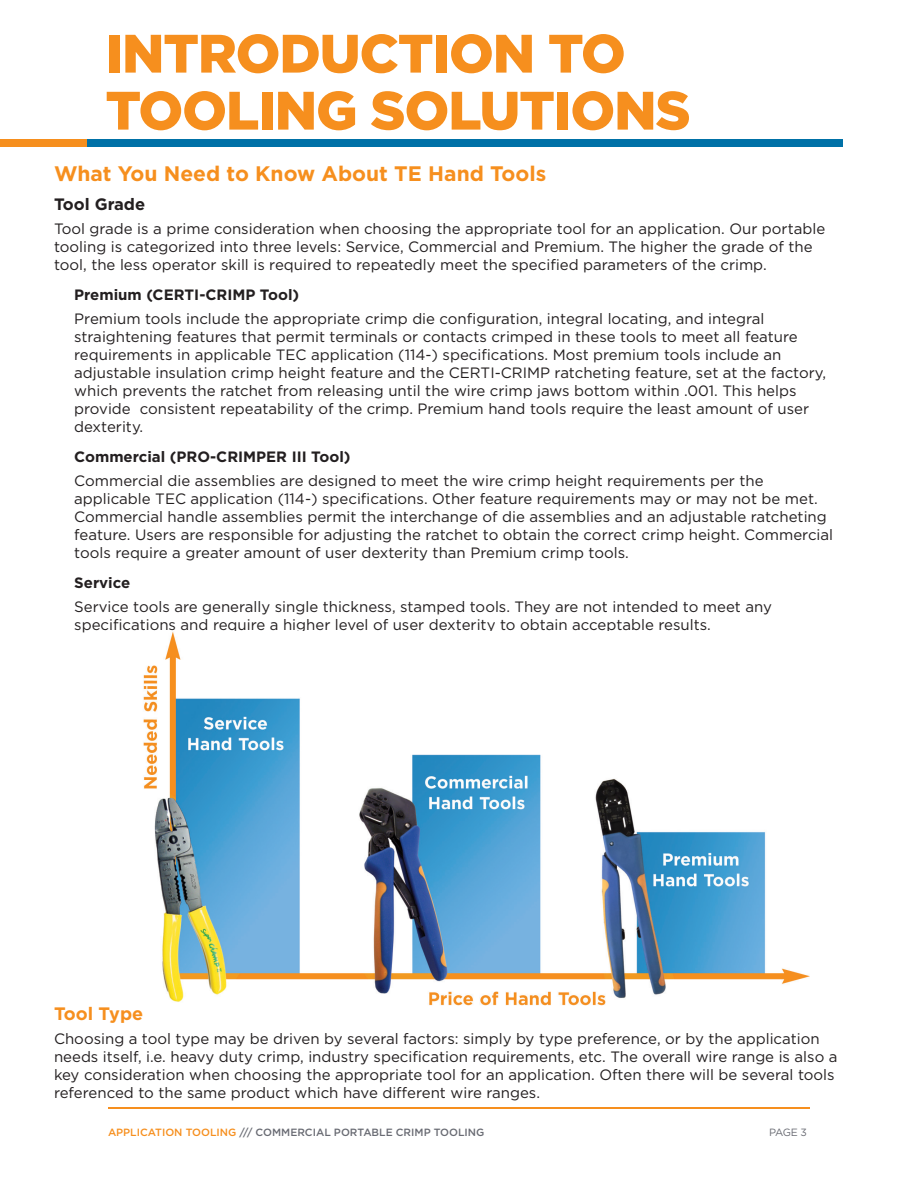
<style>
.page{position:relative;width:918px;height:1188px;background:#fff}
.page>*{position:absolute;margin:0;border:0;box-sizing:border-box;transform-origin:0 0}
.PS_Headline{font:900 54px "Gotham";letter-spacing:-.02em;color:#f68f1e}
.Instructional_copy{font:700 21px "Gotham";color:#f68f1e}
.Instructional_copy-2{font:700 18px "Gotham";color:#f68f1e}
.Instructional_copy-3{font:700 16.5px "Gotham";color:#231f20}
.Instructional_copy-4{font:15px/18px "Gotham";color:#231f20}
.Instructional_copy-5{font:700 15px "Gotham";color:#231f20}
.t1{font:500 10.5px "Gotham";color:#696b73}
.t2{font:10.5px "Gotham";color:#696b73}
.s1{color:#f68f1e}
</style>
<div class="page">
<hr style="left:108px;top:1107px;width:702px;height:1px;background:#f68f1e">
<img style="left:143px;top:632px;width:667px;height:374px">
<div style="left:87px;top:139px;width:756px;height:7px;background:#0071a7"></div>
<div style="left:0;top:139px;width:87px;height:7px;background:#f68f1e"></div>
<p class="PS_Headline" style="left:105px;top:16px;width:522px">INTRODUCTION TO</p>
<p class="PS_Headline" style="left:105px;top:73px;width:587px">TOOLING SOLUTIONS</p>
<p class="Instructional_copy" style="left:54px;top:159px;width:494px">What You Need to Know About TE Hand Tools</p>
<p class="Instructional_copy-3" style="left:54px;top:193px;width:93px">Tool Grade</p>
<p class="Instructional_copy-4" style="left:54px;top:219px;width:773px">Tool grade is a prime consideration when choosing the appropriate tool for an application. Our portable tooling is categorized into three levels: Service, Commercial and Premium. The higher the grade of the tool, the less operator skill is required to repeatedly meet the specified parameters of the crimp.</p>
<p class="Instructional_copy-5" style="left:74px;top:285px;width:226px">Premium (CERTI-CRIMP Tool)</p>
<p class="Instructional_copy-4" style="left:74px;top:309px;width:753px">Premium tools include the appropriate crimp die configuration, integral locating, and integral straightening features that permit terminals or contacts crimped in these tools to meet all feature requirements in applicable TEC application (114-) specifications. Most premium tools include an adjustable insulation crimp height feature and the CERTI-CRIMP ratcheting feature, set at the factory, which prevents the ratchet from releasing until the wire crimp jaws bottom within .001. This helps provide consistent repeatability of the crimp. Premium hand tools require the least amount of user dexterity.</p>
<p class="Instructional_copy-5" style="left:74px;top:447px;width:278px">Commercial (PRO-CRIMPER III Tool)</p>
<p class="Instructional_copy-4" style="left:74px;top:471px;width:760px">Commercial die assemblies are designed to meet the wire crimp height requirements per the applicable TEC application (114-) specifications. Other feature requirements may or may not be met.<br>Commercial handle assemblies permit the interchange of die assemblies and an adjustable ratcheting feature. Users are responsible for adjusting the ratchet to obtain the correct crimp height. Commercial tools require a greater amount of user dexterity than Premium crimp tools.</p>
<p class="Instructional_copy-5" style="left:74px;top:573px;width:58px">Service</p>
<p class="Instructional_copy-4" style="left:74px;top:597px;width:699px">Service tools are generally single thickness, stamped tools. They are not intended to meet any</p>
<p class="Instructional_copy-4" style="left:74px;top:615px;width:638px">specifications and require a higher level of user dexterity to obtain acceptable results.</p>
<p class="Instructional_copy-2" style="left:54px;top:1002px;width:91px">Tool Type</p>
<p class="Instructional_copy-4" style="left:54px;top:1029px;width:785px">Choosing a tool type may be driven by several factors: simply by type preference, or by the application needs itself, i.e. heavy duty crimp, industry specification requirements, etc. The overall wire range is also a key consideration when choosing the appropriate tool for an application. Often there will be several tools referenced to the same product which have different wire ranges.</p>
<p class="t1" style="left:108px;top:1125px;width:378px"><span class="s1">APPLICATION TOOLING</span> /// COMMERCIAL PORTABLE CRIMP TOOLING</p>
<p class="t2" style="left:769px;top:1125px;width:39px">PAGE 3</p>
</div>
